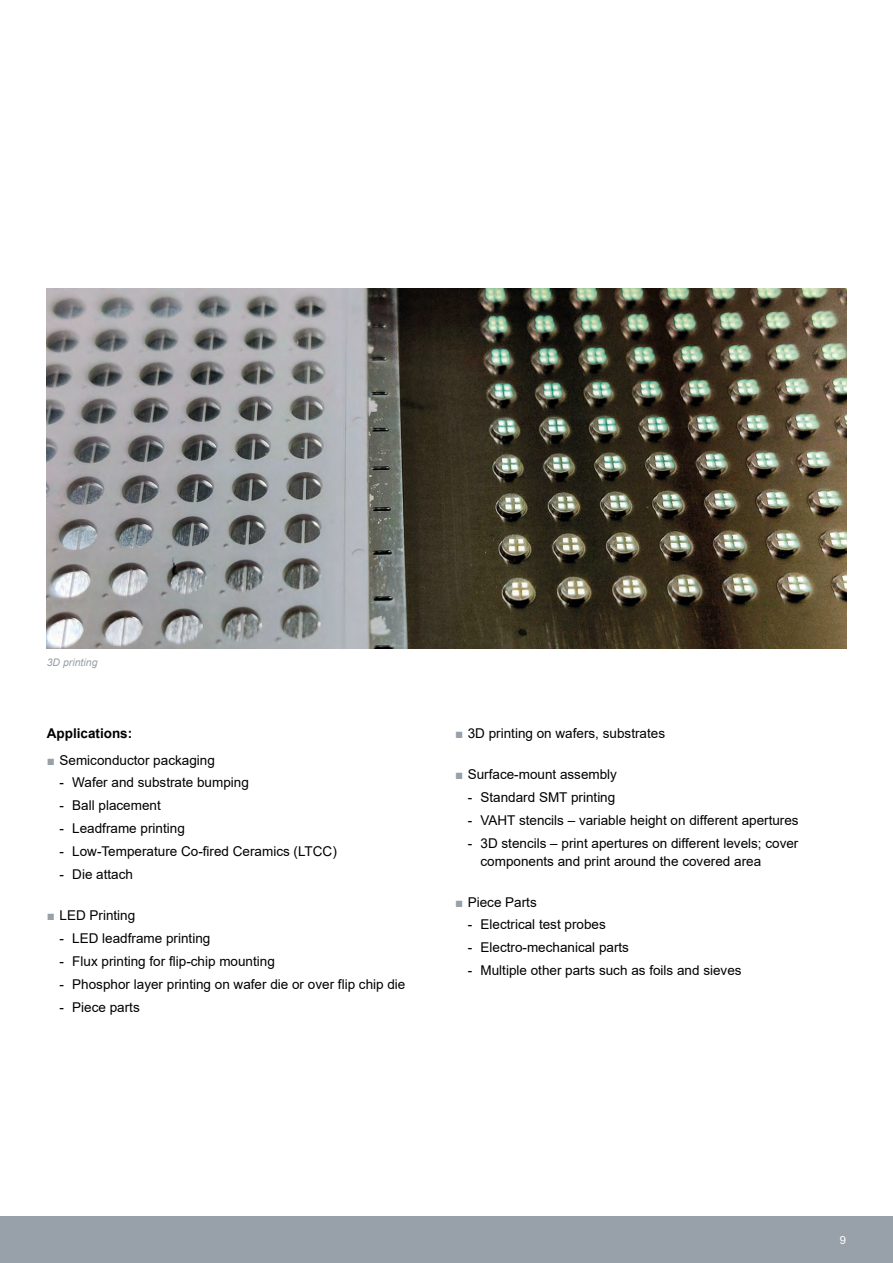
<style>
.page{position:relative;width:893px;height:1263px;background:#fff}
.page>*{position:absolute;margin:0;border:0;box-sizing:border-box;transform-origin:0 0}
.t1{font:13.5px/18px "Arial";color:#000}
.F_Fliesstext_bold_P{font:700 13.5px "Arial";color:#000}
.t2{font:11.25px "Arial";color:#fff}
.Capture{font:italic 10.5px "Arial";color:#98a0aa}
.s1{color:#98a0aa}
</style>
<div class="page">
<img style="left:47px;top:288px;width:799px;height:360px">
<div style="left:0;top:1216px;width:893px;height:47px;background:#98a0aa"></div>
<p class="Capture" style="left:47px;top:656px;width:52px">3D printing</p>
<p class="F_Fliesstext_bold_P" style="left:47px;top:724px;width:87px">Applications:</p>
<p class="t1" style="left:47px;top:751px;width:170px"><span class="s1">■</span> Semiconductor packaging</p>
<p class="t1" style="left:60px;top:774px;width:191px">- Wafer and substrate bumping</p>
<p class="t1" style="left:60px;top:796px;width:103px">- Ball placement</p>
<p class="t1" style="left:60px;top:819px;width:127px">- Leadframe printing</p>
<p class="t1" style="left:60px;top:842px;width:279px">- Low-Temperature Co-fired Ceramics (LTCC)</p>
<p class="t1" style="left:60px;top:865px;width:75px">- Die attach</p>
<p class="t1" style="left:47px;top:906px;width:90px"><span class="s1">■</span> LED Printing</p>
<p class="t1" style="left:60px;top:929px;width:152px">- LED leadframe printing</p>
<p class="t1" style="left:60px;top:952px;width:217px">- Flux printing for flip-chip mounting</p>
<p class="t1" style="left:60px;top:975px;width:347px">- Phosphor layer printing on wafer die or over flip chip die</p>
<p class="t1" style="left:60px;top:998px;width:82px">- Piece parts</p>
<p class="t1" style="left:455px;top:724px;width:212px"><span class="s1">■</span> 3D printing on wafers, substrates</p>
<p class="t1" style="left:455px;top:765px;width:164px"><span class="s1">■</span> Surface-mount assembly</p>
<p class="t1" style="left:468px;top:788px;width:149px">- Standard SMT printing</p>
<p class="t1" style="left:468px;top:811px;width:332px">- VAHT stencils – variable height on different apertures</p>
<p class="t1" style="left:480px;top:834px;width:319px;text-indent:-13px">- 3D stencils – print apertures on different levels; cover components and print around the covered area</p>
<p class="t1" style="left:455px;top:893px;width:83px"><span class="s1">■</span> Piece Parts</p>
<p class="t1" style="left:468px;top:915px;width:140px">- Electrical test probes</p>
<p class="t1" style="left:468px;top:938px;width:163px">- Electro-mechanical parts</p>
<p class="t1" style="left:468px;top:961px;width:275px">- Multiple other parts such as foils and sieves</p>
<p class="t2" style="left:840px;top:1232px;width:8px">9</p>
</div>
